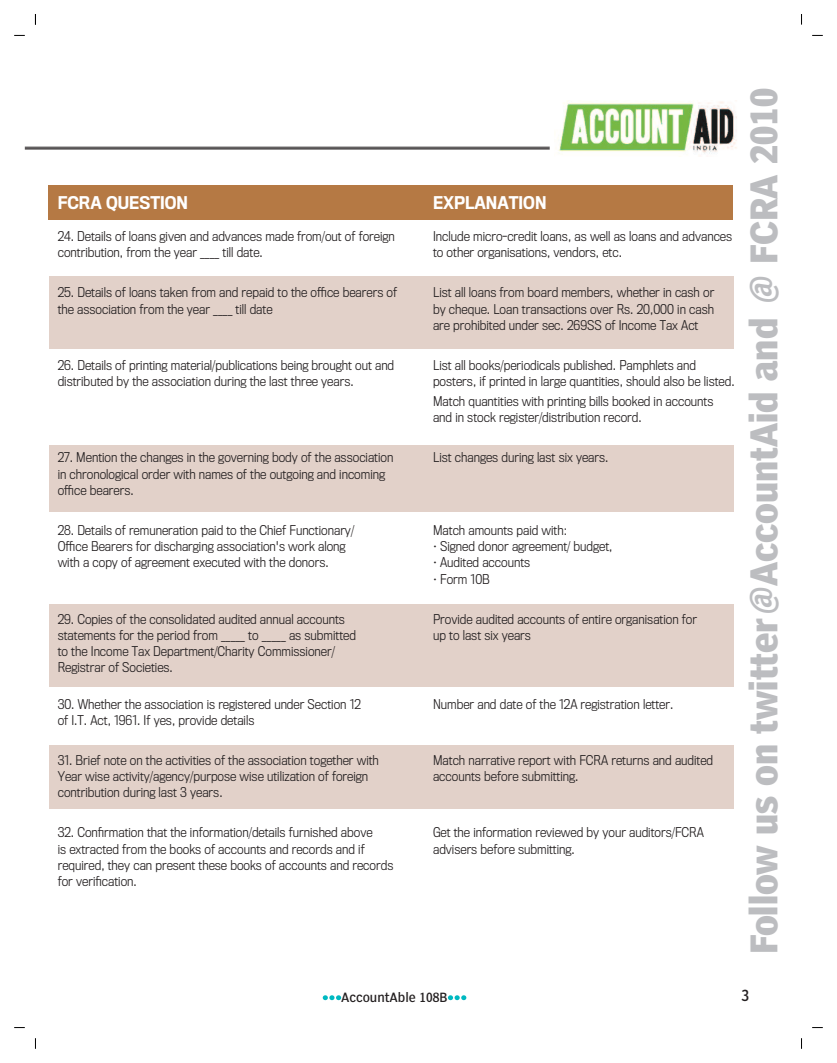
<style>
.page{position:relative;width:837px;height:1063px;background:#fff}
.page>*{position:absolute;margin:0;border:0;box-sizing:border-box;transform-origin:0 0}
.t1{font:36px "Poynter Agate One Bold Con";color:#bcbdc0}
.t2{font:500 16.25px "Titling Gothic FB Narrow";color:#fff}
.t3{font:condensed 15px "Poynter Agate One";color:#231f20}
.t4{font:300 12.5px/16.2px "Titling Gothic FB Narrow";color:#231f20}
.t5{font:condensed 12.5px "Poynter Agate One";color:#231f20}
</style>
<div class="page">
<div style="left:48px;top:186px;width:684px;height:34px;background:#b57944"></div>
<div style="left:49px;top:276px;width:684px;height:73px;background:#e2d1c9"></div>
<div style="left:49px;top:446px;width:684px;height:66px;background:#e2d1c9"></div>
<div style="left:49px;top:605px;width:684px;height:82px;background:#e2d1c9"></div>
<div style="left:49px;top:745px;width:684px;height:63px;background:#e2d1c9"></div>
<hr style="left:25px;top:147px;width:524px;height:1px;background:#231f20">
<hr style="left:25px;top:148px;width:524px;height:1px;background:#231f20">
<svg style="left:322px;top:995px;width:19px;height:5px"></svg>
<svg style="left:448px;top:995px;width:18px;height:5px"></svg>
<img style="left:558px;top:101px;width:179px;height:53px">
<h2 class="t2" style="left:58px;top:194px;width:132px">FCRA QUESTION</h2>
<h2 class="t2" style="left:433px;top:194px;width:115px">EXPLANATION</h2>
<p class="t4" style="left:58px;top:229px;width:338px">24. Details of loans given and advances made from/out of foreign</p>
<p class="t4" style="left:433px;top:229px;width:300px">Include micro-credit loans, as well as loans and advances</p>
<p class="t4" style="left:58px;top:245px;width:206px">contribution, from the year ____ till date.</p>
<p class="t4" style="left:433px;top:245px;width:190px">to other organisations, vendors, etc.</p>
<p class="t4" style="left:58px;top:285px;width:341px">25. Details of loans taken from and repaid to the office bearers of</p>
<p class="t4" style="left:433px;top:285px;width:283px">List all loans from board members, whether in cash or</p>
<p class="t4" style="left:58px;top:301px;width:216px">the association from the year ____ till date</p>
<p class="t4" style="left:433px;top:301px;width:282px">by cheque. Loan transactions over Rs. 20,000 in cash are prohibited under sec. 269SS of Income Tax Act</p>
<p class="t4" style="left:58px;top:357px;width:338px">26. Details of printing material/publications being brought out and</p>
<p class="t4" style="left:433px;top:357px;width:264px">List all books/periodicals published. Pamphlets and</p>
<p class="t4" style="left:58px;top:374px;width:297px">distributed by the association during the last three years.</p>
<p class="t4" style="left:433px;top:372px;width:303px;line-height:20px">posters, if printed in large quantities, should also be listed.<br>Match quantities with printing bills booked in accounts</p>
<p class="t4" style="left:433px;top:410px;width:210px">and in stock register/distribution record.</p>
<p class="t4" style="left:58px;top:450px;width:337px">27. Mention the changes in the governing body of the association</p>
<p class="t4" style="left:433px;top:450px;width:177px">List changes during last six years.</p>
<p class="t4" style="left:58px;top:466px;width:329px">in chronological order with names of the outgoing and incoming office bearers.</p>
<p class="t4" style="left:58px;top:522px;width:298px">28. Details of remuneration paid to the Chief Functionary/</p>
<p class="t4" style="left:433px;top:522px;width:135px">Match amounts paid with:</p>
<p class="t4" style="left:58px;top:539px;width:289px">Office Bearers for discharging association's work along</p>
<p class="t4" style="left:433px;top:539px;width:181px">• Signed donor agreement/ budget,</p>
<p class="t4" style="left:58px;top:555px;width:272px">with a copy of agreement executed with the donors.</p>
<p class="t4" style="left:433px;top:555px;width:99px">• Audited accounts</p>
<p class="t4" style="left:433px;top:571px;width:58px">• Form 10B</p>
<p class="t4" style="left:58px;top:611px;width:288px">29. Copies of the consolidated audited annual accounts</p>
<p class="t4" style="left:433px;top:611px;width:265px">Provide audited accounts of entire organisation for</p>
<p class="t4" style="left:58px;top:627px;width:300px">statements for the period from _____ to _____ as submitted</p>
<p class="t4" style="left:433px;top:627px;width:99px">up to last six years</p>
<p class="t4" style="left:58px;top:644px;width:279px">to the Income Tax Department/Charity Commissioner/<br>Registrar of Societies.</p>
<p class="t4" style="left:58px;top:696px;width:305px">30. Whether the association is registered under Section 12</p>
<p class="t4" style="left:433px;top:696px;width:242px">Number and date of the 12A registration letter.</p>
<p class="t4" style="left:58px;top:712px;width:198px">of I.T. Act, 1961. If yes, provide details</p>
<p class="t4" style="left:58px;top:752px;width:322px">31. Brief note on the activities of the association together with</p>
<p class="t4" style="left:433px;top:752px;width:281px">Match narrative report with FCRA returns and audited</p>
<p class="t4" style="left:58px;top:769px;width:312px">Year wise activity/agency/purpose wise utilization of foreign</p>
<p class="t4" style="left:433px;top:769px;width:147px">accounts before submitting.</p>
<p class="t4" style="left:58px;top:785px;width:166px">contribution during last 3 years.</p>
<p class="t4" style="left:58px;top:825px;width:316px">32. Confirmation that the information/details furnished above</p>
<p class="t4" style="left:433px;top:825px;width:272px">Get the information reviewed by your auditors/FCRA</p>
<p class="t4" style="left:58px;top:841px;width:308px">is extracted from the books of accounts and records and if</p>
<p class="t4" style="left:433px;top:841px;width:143px">advisers before submitting.</p>
<p class="t4" style="left:58px;top:857px;width:337px">required, they can present these books of accounts and records for verification.</p>
<h1 class="t1" style="left:743px;top:954px;width:867px;rotate:-90deg">Follow us on twitter@AccountAid and @ FCRA 2010</h1>
<p class="t5" style="left:341px;top:990px;width:107px">AccountAble 108B</p>
<p class="t3" style="left:741px;top:987px;width:9px">3</p>
</div>
